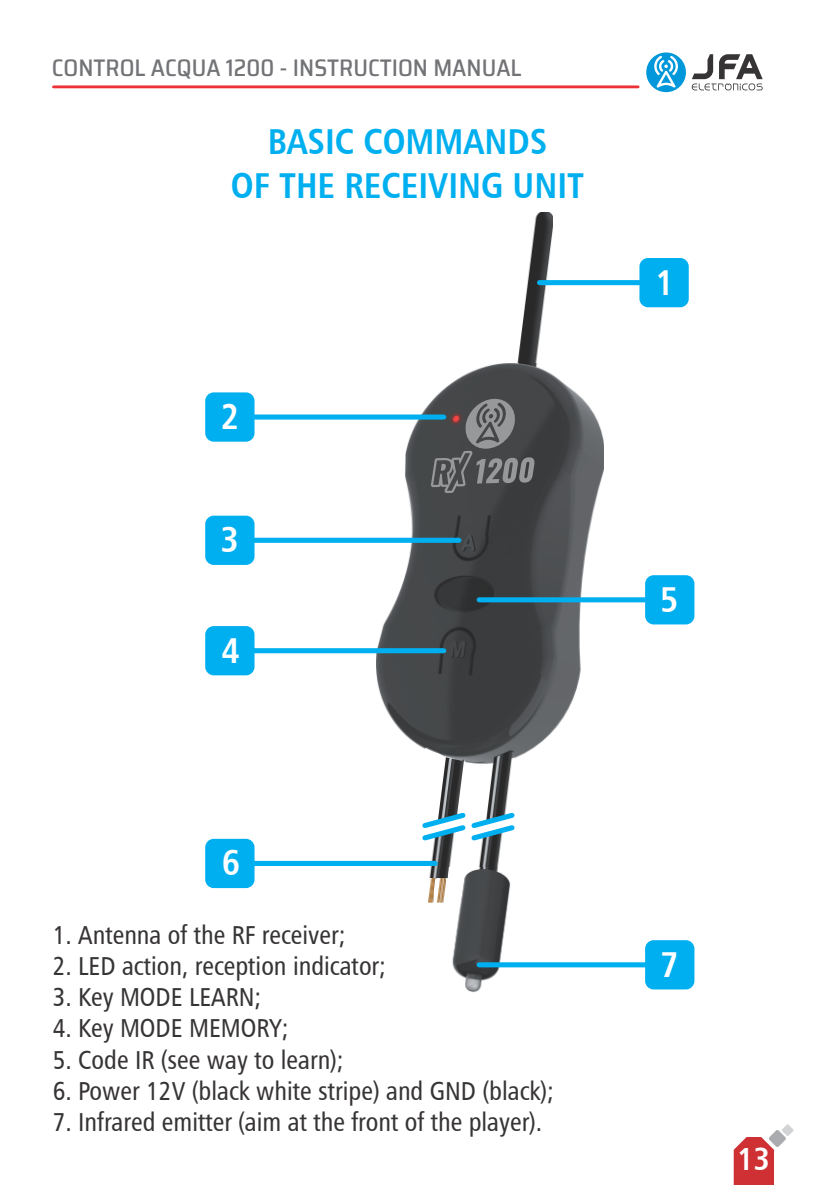
<style>
.page{position:relative;width:817px;height:1185px;background:#fff}
.page>*{position:absolute;margin:0;border:0;box-sizing:border-box;transform-origin:0 0}
.t1{font:36px/43.6px "Humanist 777 BT Bold Condensed B";color:#00afef;text-align:center}
.t2{font:36px "Humanist 777 BT Bold Condensed B";color:#fefefe}
.t3{font:32px "Humanist 777 BT Bold Condensed B";color:#fefefe}
.t4{font:26px "Humanist 777 BT Roman Condensed B";color:#373435}
.t5{font:500 semi-condensed 24px "Saira";color:#727376}
</style>
<div class="page">
<img style="left:498px;top:212px;width:54px;height:152px">
<img style="left:376px;top:364px;width:227px;height:395px">
<svg style="left:431px;top:398px;width:103px;height:95px;background:#5c5d5f"></svg>
<img style="left:478px;top:844px;width:23px;height:24px">
<img style="left:428px;top:879px;width:8px;height:24px">
<img style="left:437px;top:879px;width:8px;height:24px">
<img style="left:465px;top:751px;width:49px;height:58px">
<img style="left:415px;top:745px;width:50px;height:64px">
<img style="left:418px;top:844px;width:35px;height:35px">
<svg style="left:422px;top:809px;width:93px;height:35px"></svg>
<img style="left:448px;top:868px;width:63px;height:124px">
<svg style="left:646px;top:52px;width:39px;height:40px"></svg>
<svg style="left:691px;top:54px;width:71px;height:36px"></svg>
<hr style="left:53px;top:85px;width:585px;height:3px;background:#ed3237">
<svg style="left:733px;top:1124px;width:60px;height:61px"></svg>
<div style="left:479px;top:962px;width:182px;height:5px;background:#00afef"></div>
<div style="left:479px;top:597px;width:182px;height:5px;background:#00afef"></div>
<div style="left:539px;top:280px;width:116px;height:5px;background:#00afef"></div>
<div style="left:639px;top:258px;width:49px;height:49px;background:#00afef;border-radius:9px"></div>
<div style="left:645px;top:575px;width:49px;height:49px;background:#00afef;border-radius:9px"></div>
<div style="left:645px;top:940px;width:49px;height:49px;background:#00afef;border-radius:9px"></div>
<div style="left:238px;top:861px;width:197px;height:5px;background:#00afef"></div>
<div style="left:238px;top:648px;width:205px;height:5px;background:#00afef"></div>
<div style="left:238px;top:538px;width:221px;height:5px;background:#00afef"></div>
<div style="left:238px;top:414px;width:205px;height:6px;background:#00afef"></div>
<div style="left:205px;top:392px;width:49px;height:50px;background:#00afef;border-radius:9px"></div>
<div style="left:205px;top:516px;width:49px;height:49px;background:#00afef;border-radius:9px"></div>
<div style="left:205px;top:626px;width:49px;height:49px;background:#00afef;border-radius:9px"></div>
<div style="left:205px;top:839px;width:49px;height:49px;background:#00afef;border-radius:9px"></div>
<svg style="left:461px;top:534px;width:14px;height:17px"></svg>
<svg style="left:449px;top:641px;width:17px;height:17px"></svg>
<p class="t5" style="left:52px;top:48px;width:471px">CONTROL ACQUA 1200 - INSTRUCTION MANUAL</p>
<h1 class="t1" style="left:231px;top:123px;width:355px">BASIC COMMANDS<br>OF THE RECEIVING UNIT</h1>
<h1 class="t2" style="left:221px;top:402px;width:20px">2</h1>
<h1 class="t2" style="left:221px;top:525px;width:20px">3</h1>
<h1 class="t2" style="left:221px;top:635px;width:20px">4</h1>
<h1 class="t2" style="left:655px;top:267px;width:20px">1</h1>
<h1 class="t2" style="left:660px;top:584px;width:20px">5</h1>
<h1 class="t2" style="left:222px;top:848px;width:20px">6</h1>
<p class="t4" style="left:53px;top:924px;width:294px">1. Antenna of the RF receiver;</p>
<p class="t4" style="left:53px;top:955px;width:335px">2. LED action, reception indicator;</p>
<p class="t4" style="left:53px;top:986px;width:210px">3. Key MODE LEARN;</p>
<p class="t4" style="left:53px;top:1018px;width:237px">4. Key MODE MEMORY;</p>
<p class="t4" style="left:53px;top:1049px;width:292px">5. Code IR (see way to learn);</p>
<p class="t4" style="left:53px;top:1080px;width:502px">6. Power 12V (black white stripe) and GND (black);</p>
<p class="t4" style="left:53px;top:1111px;width:491px">7. Infrared emitter (aim at the front of the player).</p>
<h1 class="t2" style="left:660px;top:949px;width:20px">7</h1>
<p class="t3" style="left:737px;top:1145px;width:34px">13</p>
</div>
